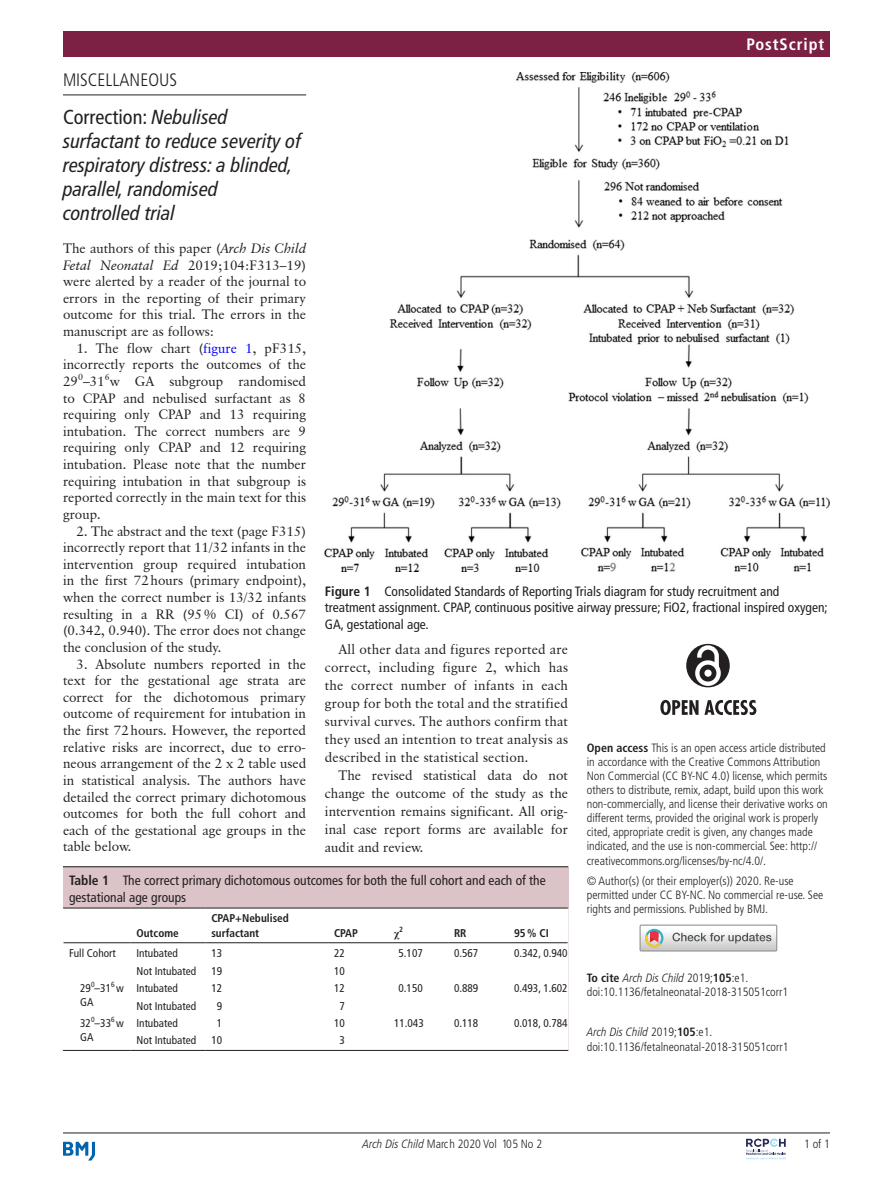
<style>
.page{position:relative;width:893px;height:1191px;background:#fff}
.page>*{position:absolute;margin:0;border:0;box-sizing:border-box;transform-origin:0 0}
.t1{font:italic condensed 20.25px/24px "Frutiger LT Pro";color:#231f20}
.t2{font:300 condensed 18px "Frutiger LT Pro";color:#231f20}
.t3{font:700 condensed 16.5px "Frutiger LT Std";letter-spacing:.055em;color:#fff}
.t4{font:13.5px/16.6px "Classical Garamond BT";color:#231f20;text-align:justify}
.t5{font:condensed 13.5px/16.5px "Frutiger LT Pro";color:#231f20}
.t6{font:300 condensed 12px/14.1px "Frutiger LT Pro";color:#231f20}
.t7{font:condensed 11.25px "Frutiger LT Pro";color:#231f20}
.t8{font:700 condensed 11.25px/14.2px "Frutiger LT Pro";color:#231f20}
.t9{font:700 11.25px "Times New Roman";color:#231f20}
.t10{font:9px "Classical Garamond BT";color:#231f20}
.t11{font:condensed 7.5px "Frutiger LT Pro";color:#231f20}
.t12{font:700 condensed 7.5px "Frutiger LT Pro";color:#231f20}
.s1{font-style:normal}
.s2{font-style:italic}
.s3{color:#00f}
.s4{font-weight:700}
</style>
<div class="page">
<hr style="left:63px;top:1132px;width:767px;height:1px;background:#231f20">
<svg style="left:746px;top:1138px;width:40px;height:22px"></svg>
<svg style="left:63px;top:1141px;width:32px;height:19px"></svg>
<div style="left:63px;top:31px;width:767px;height:25px;background:#7c2143"></div>
<hr style="left:63px;top:95px;width:243px;height:1px;background:#231f20">
<div style="left:686px;top:644px;width:44px;height:43px;background:#231f20;border-radius:50%"></div>
<svg style="left:660px;top:699px;width:38px;height:16px"></svg>
<svg style="left:704px;top:700px;width:52px;height:15px"></svg>
<svg style="left:693px;top:644px;width:30px;height:44px"></svg>
<div style="left:704px;top:669px;width:8px;height:7px;background:#fff;border-radius:50%"></div>
<div style="left:639px;top:924px;width:138px;height:27px;border:1px solid #969090"></div>
<svg style="left:640px;top:925px;width:137px;height:26px"></svg>
<img style="left:325px;top:72px;width:505px;height:500px">
<div style="left:63px;top:866px;width:505px;height:184px;background:#dbc3c8"></div>
<hr style="left:63px;top:866px;width:505px;height:1px;background:#231f20">
<div style="left:64px;top:908px;width:504px;height:142px;background:#fff"></div>
<hr style="left:63px;top:1050px;width:68px;height:1px;background:#231f20">
<hr style="left:388px;top:1050px;width:60px;height:1px;background:#231f20">
<hr style="left:448px;top:1050px;width:60px;height:1px;background:#231f20">
<hr style="left:508px;top:1050px;width:60px;height:1px;background:#231f20">
<hr style="left:63px;top:907px;width:68px;height:1px;background:#231f20">
<hr style="left:63px;top:942px;width:68px;height:1px;background:#231f20">
<hr style="left:131px;top:907px;width:74px;height:1px;background:#231f20">
<hr style="left:131px;top:942px;width:74px;height:1px;background:#231f20">
<hr style="left:205px;top:907px;width:123px;height:1px;background:#231f20">
<hr style="left:205px;top:942px;width:123px;height:1px;background:#231f20">
<hr style="left:328px;top:907px;width:60px;height:1px;background:#231f20">
<hr style="left:328px;top:942px;width:60px;height:1px;background:#231f20">
<hr style="left:388px;top:907px;width:60px;height:1px;background:#231f20">
<hr style="left:388px;top:942px;width:60px;height:1px;background:#231f20">
<hr style="left:448px;top:907px;width:60px;height:1px;background:#231f20">
<hr style="left:448px;top:942px;width:60px;height:1px;background:#231f20">
<hr style="left:508px;top:907px;width:60px;height:1px;background:#231f20">
<hr style="left:508px;top:942px;width:60px;height:1px;background:#231f20">
<hr style="left:131px;top:1050px;width:74px;height:1px;background:#231f20">
<hr style="left:205px;top:1050px;width:123px;height:1px;background:#231f20">
<hr style="left:328px;top:1050px;width:60px;height:1px;background:#231f20">
<hr style="left:63px;top:908px;width:1px;height:34px;background:#fff">
<svg style="left:63px;top:942px;width:1px;height:108px"></svg>
<svg style="left:568px;top:942px;width:1px;height:108px"></svg>
<p class="t3" style="left:747px;top:34px;width:79px">PostScript</p>
<h2 class="t2" style="left:63px;top:69px;width:116px">Miscellaneous</h2>
<h1 class="t1" style="left:63px;top:105px;width:240px"><span class="s1">Correction:</span> Nebulised surfactant to reduce severity of respiratory distress: a blinded, parallel, randomised<br>controlled trial</h1>
<p class="t4" style="left:63px;top:240px;width:245px">The authors of this paper (<span class="s2">Arch Dis Child Fetal Neonatal Ed</span> 2019;104:F313–19) were alerted by a reader of the journal to errors in the reporting of their primary outcome for this trial. The errors in the manuscript are as follows:</p>
<p class="t4" style="left:63px;top:339px;width:245px;text-indent:14px">1. The flow chart (<span class="s3">figure 1</span>, pF315, incorrectly reports the outcomes of the 29<sup>0</sup>–31 w GA subgroup randomised</p>
<p class="t10" style="left:105px;top:371px;width:6px">6</p>
<p class="t4" style="left:63px;top:389px;width:245px">to CPAP and nebulised surfactant as 8 requiring only CPAP and 13 requiring intubation. The correct numbers are 9 requiring only CPAP and 12 requiring intubation. Please note that the number requiring intubation in that subgroup is reported correctly in the main text for this group.</p>
<p class="t4" style="left:63px;top:522px;width:245px;text-indent:14px">2. The abstract and the text (page F315) incorrectly report that 11/32 infants in the intervention group required intubation in the first 72hours (primary endpoint), when the correct number is 13/32 infants resulting in a RR (95% CI) of 0.567 (0.342, 0.940). The error does not change the conclusion of the study.</p>
<p class="t4" style="left:63px;top:655px;width:245px;text-indent:14px">3. Absolute numbers reported in the text for the gestational age strata are correct for the dichotomous primary outcome of requirement for intubation in the first 72hours. However, the reported relative risks are incorrect, due to erro&shy;neous arrangement of the 2 x 2 table used in statistical analysis. The authors have detailed the correct primary dichotomous outcomes for both the full cohort and each of the gestational age groups in the table below.</p>
<p class="t5" style="left:325px;top:583px;width:504px"><span class="s4">Figure 1</span> Consolidated Standards of Reporting Trials diagram for study recruitment and treatment assignment. CPAP, continuous positive airway pressure; FiO2, fractional inspired oxygen;<br>GA, gestational age.</p>
<p class="t4" style="left:325px;top:640px;width:245px;line-height:18px;text-indent:14px">All other data and figures reported are correct, including figure 2, which has the correct number of infants in each group for both the total and the stratified survival curves. The authors confirm that they used an intention to treat analysis as described in the statistical section.</p>
<p class="t4" style="left:325px;top:766px;width:245px;line-height:18px;text-indent:14px">The revised statistical data do not change the outcome of the study as the intervention remains significant. All orig&shy;inal case report forms are available for audit and review.</p>
<p class="t6" style="left:587px;top:740px;width:242px"><span class="s4">Open access</span> This is an open access article distributed in accordance with the Creative Commons Attribution Non Commercial (CC BY--NC 4.0) license, which permits others to distribute, remix, adapt, build upon this work non-commercially, and license their derivative works on different terms, provided the original work is properly cited, appropriate credit is given, any changes made indicated, and the use is non-commercial. See: http:// creativecommons.org/licenses/by-nc/4.0/.</p>
<p class="t6" style="left:587px;top:873px;width:238px">© Author(s) (or their employer(s)) 2020. Re-use permitted under CC BY--NC. No commercial re-use. See rights and permissions. Published by BMJ.</p>
<p class="t5" style="left:69px;top:872px;width:478px"><span class="s4">Table 1</span> The correct primary dichotomous outcomes for both the full cohort and each of the gestational age groups</p>
<p class="t8" style="left:137px;top:925px;width:44px">Outcome</p>
<p class="t8" style="left:211px;top:911px;width:79px">CPAP+Nebulised surfactant</p>
<p class="t12" style="left:399px;top:924px;width:5px">2</p>
<p class="t8" style="left:454px;top:925px;width:14px">RR</p>
<p class="t8" style="left:514px;top:925px;width:36px">95% CI</p>
<p class="t8" style="left:334px;top:925px;width:25px">CPAP</p>
<p class="t9" style="left:394px;top:925px;width:7px">χ</p>
<p class="t7" style="left:69px;top:946px;width:48px">Full Cohort</p>
<p class="t7" style="left:137px;top:946px;width:43px">Intubated</p>
<p class="t7" style="left:211px;top:946px;width:12px">13</p>
<p class="t7" style="left:334px;top:946px;width:12px">22</p>
<p class="t7" style="left:399px;top:946px;width:26px">5.107</p>
<p class="t7" style="left:454px;top:946px;width:26px">0.567</p>
<p class="t7" style="left:514px;top:946px;width:55px">0.342, 0.940</p>
<p class="t7" style="left:136px;top:964px;width:61px">Not Intubated</p>
<p class="t7" style="left:211px;top:964px;width:12px">19</p>
<p class="t7" style="left:334px;top:964px;width:12px">10</p>
<p class="t7" style="left:80px;top:981px;width:45px">29 –31 w</p>
<p class="t11" style="left:91px;top:980px;width:5px">0</p>
<p class="t11" style="left:111px;top:980px;width:5px">6</p>
<p class="t7" style="left:80px;top:996px;width:15px">GA</p>
<p class="t7" style="left:137px;top:981px;width:43px">Intubated</p>
<p class="t7" style="left:211px;top:981px;width:12px">12</p>
<p class="t7" style="left:334px;top:981px;width:12px">12</p>
<p class="t7" style="left:399px;top:981px;width:26px">0.150</p>
<p class="t7" style="left:454px;top:981px;width:26px">0.889</p>
<p class="t7" style="left:514px;top:981px;width:55px">0.493, 1.602</p>
<p class="t7" style="left:136px;top:999px;width:61px">Not Intubated</p>
<p class="t7" style="left:217px;top:999px;width:7px">9</p>
<p class="t7" style="left:339px;top:999px;width:7px">7</p>
<p class="t11" style="left:91px;top:1015px;width:5px">0</p>
<p class="t11" style="left:111px;top:1015px;width:5px">6</p>
<p class="t7" style="left:80px;top:1030px;width:15px">GA</p>
<p class="t7" style="left:80px;top:1016px;width:45px">32 –33 w</p>
<p class="t7" style="left:137px;top:1016px;width:43px">Intubated</p>
<p class="t7" style="left:217px;top:1016px;width:7px">1</p>
<p class="t7" style="left:334px;top:1016px;width:12px">10</p>
<p class="t7" style="left:394px;top:1016px;width:31px">11.043</p>
<p class="t7" style="left:454px;top:1016px;width:26px">0.118</p>
<p class="t7" style="left:514px;top:1016px;width:55px">0.018, 0.784</p>
<p class="t7" style="left:136px;top:1034px;width:61px">Not Intubated</p>
<p class="t7" style="left:211px;top:1034px;width:12px">10</p>
<p class="t7" style="left:339px;top:1034px;width:7px">3</p>
<p class="t6" style="left:587px;top:971px;width:203px"><span class="s4">To cite</span> <span class="s2">Arch Dis Child</span> 2019;<span class="s4">105</span>:e1. doi:10.1136/fetalneonatal-2018-315051corr1</p>
<p class="t6" style="left:587px;top:1025px;width:203px"><span class="s2">Arch Dis Child</span> 2019;<span class="s4">105</span>:e1. doi:10.1136/fetalneonatal-2018-315051corr1</p>
<p class="t6" style="left:362px;top:1136px;width:181px"><span class="s2">Arch Dis Child</span> March 2020 Vol 105 No 2</p>
<p class="t6" style="left:804px;top:1136px;width:27px">1 of 1</p>
</div>
